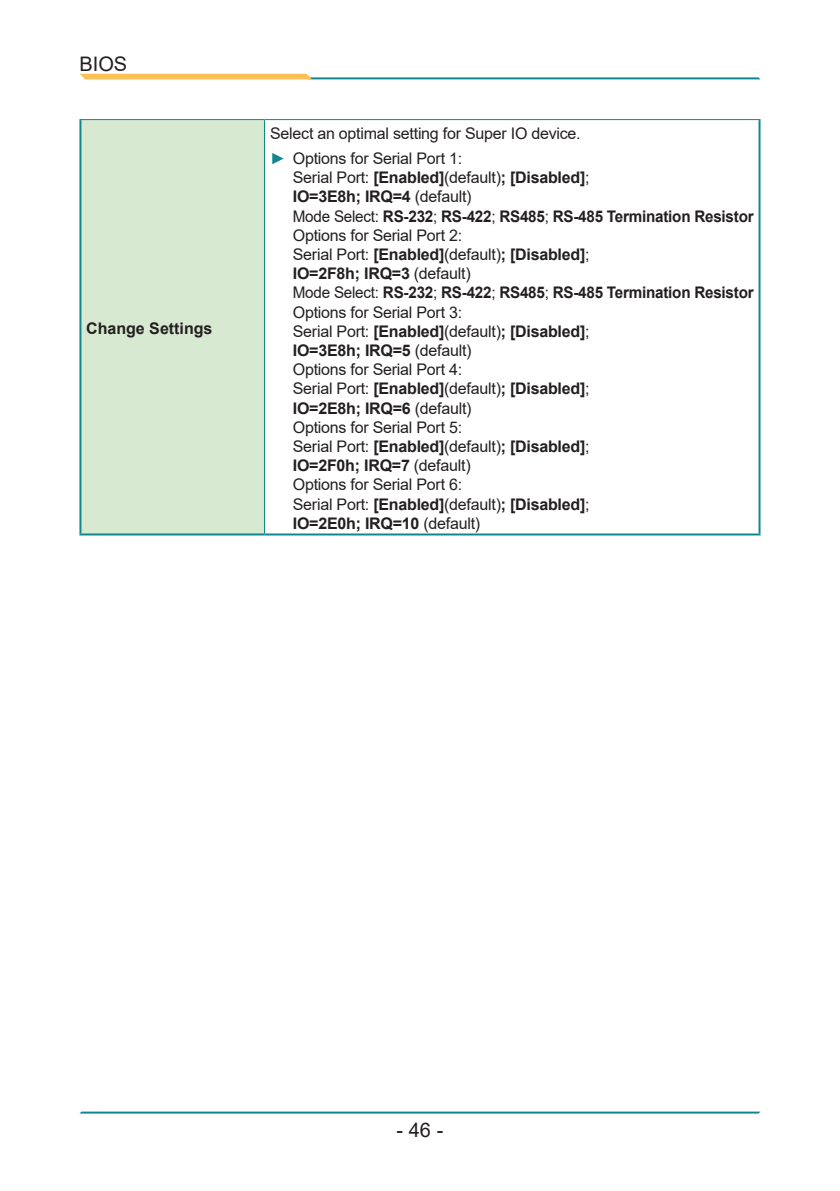
<style>
.page{position:relative;width:840px;height:1191px;background:#fff}
.page>*{position:absolute;margin:0;border:0;box-sizing:border-box;transform-origin:0 0}
.t1{font:20px "Arial";color:#231f20}
.table_body_text{font:16px/19.2px "Arial";letter-spacing:-.015em;color:#231f20}
.table_key_fields{font:700 16px "Arial";color:#231f20}
.s1{color:#12868d}
.s2{font-weight:700}
</style>
<div class="page">
<hr style="left:80px;top:1111px;width:679px;height:2px;background:#12868d">
<hr style="left:307px;top:77px;width:452px;height:2px;background:#12868d">
<svg style="left:80px;top:74px;width:232px;height:5px"></svg>
<div style="left:80px;top:120px;width:184px;height:414px;background:#d8e9d2"></div>
<hr style="left:79px;top:119px;width:185px;height:1px;background:#12868d">
<hr style="left:264px;top:119px;width:496px;height:1px;background:#12868d">
<hr style="left:264px;top:120px;width:1px;height:413px;background:#12868d">
<hr style="left:79px;top:120px;width:2px;height:413px;background:#12868d">
<hr style="left:758px;top:120px;width:2px;height:413px;background:#12868d">
<hr style="left:79px;top:533px;width:185px;height:2px;background:#12868d">
<hr style="left:264px;top:533px;width:496px;height:2px;background:#12868d">
<p class="t1" style="left:79px;top:50px;width:49px">BIOS</p>
<p class="table_key_fields" style="left:86px;top:317px;width:128px">Change Settings</p>
<p class="table_body_text" style="left:270px;top:124px;width:312px">Select an optimal setting for Super IO device.</p>
<p class="table_body_text" style="left:293px;top:149px;width:462px;text-indent:-23px"><span class="s1">►</span> Options for Serial Port 1:<br>Serial Port: <span class="s2">[Enabled]</span>(default)<span class="s2">; [Disabled]</span>;<br><span class="s2">IO=3E8h; IRQ=4</span> (default)<br>Mode Select: <span class="s2">RS-232</span>; <span class="s2">RS-422</span>; <span class="s2">RS485</span>; <span class="s2">RS-485 Termination Resistor </span>Options for Serial Port 2:<br>Serial Port: <span class="s2">[Enabled]</span>(default)<span class="s2">; [Disabled]</span>;<br><span class="s2">IO=2F8h; IRQ=3</span> (default)<br>Mode Select: <span class="s2">RS-232</span>; <span class="s2">RS-422</span>; <span class="s2">RS485</span>; <span class="s2">RS-485 Termination Resistor </span>Options for Serial Port 3:<br>Serial Port: <span class="s2">[Enabled]</span>(default)<span class="s2">; [Disabled]</span>;<br><span class="s2">IO=3E8h; IRQ=5</span> (default)<br>Options for Serial Port 4:<br>Serial Port: <span class="s2">[Enabled]</span>(default)<span class="s2">; [Disabled]</span>;<br><span class="s2">IO=2E8h; IRQ=6</span> (default)<br>Options for Serial Port 5:<br>Serial Port: <span class="s2">[Enabled]</span>(default)<span class="s2">; [Disabled]</span>;<br><span class="s2">IO=2F0h; IRQ=7</span> (default)<br>Options for Serial Port 6:<br>Serial Port: <span class="s2">[Enabled]</span>(default)<span class="s2">; [Disabled]</span>;<br><span class="s2">IO=2E0h; IRQ=10</span> (default)</p>
<p class="t1" style="left:396px;top:1116px;width:48px">- 46 -</p>
</div>
